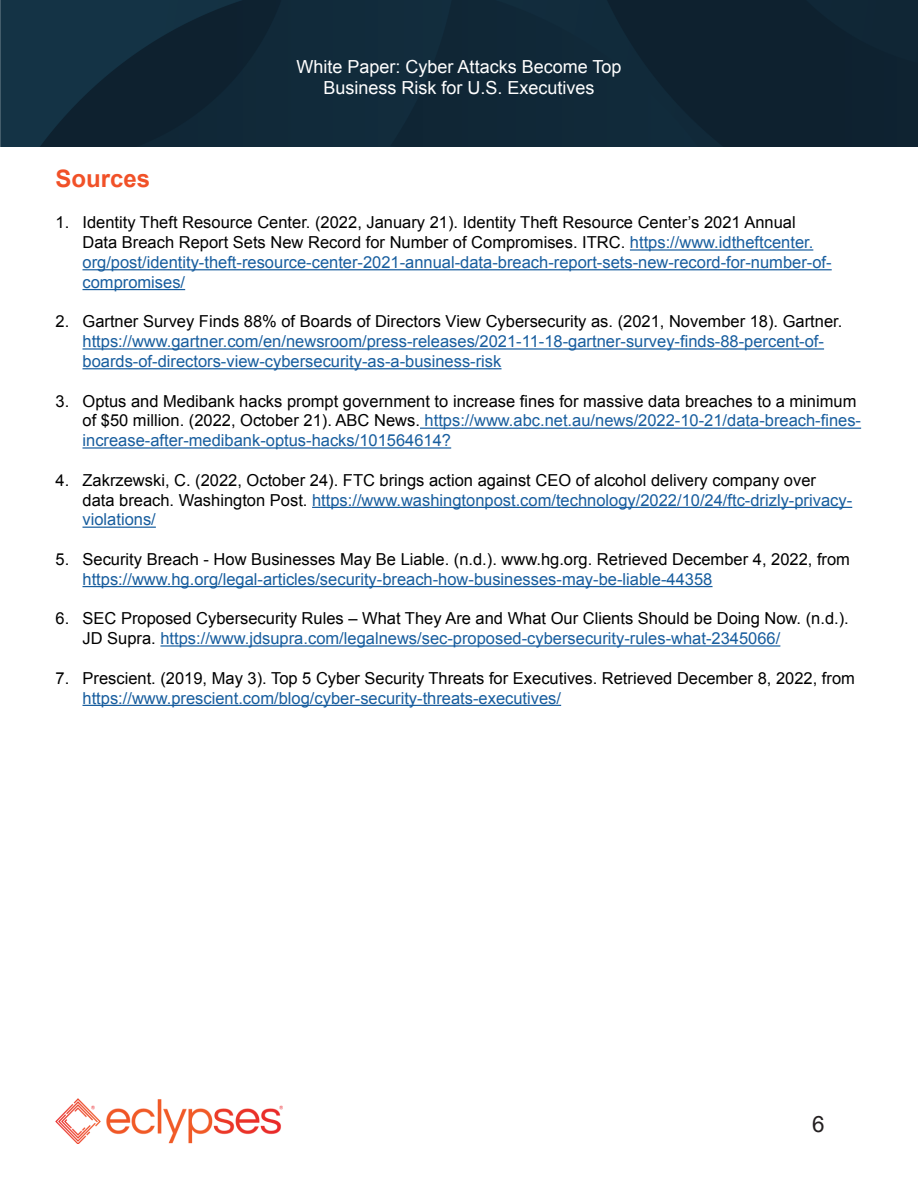
<style>
.page{position:relative;width:918px;height:1188px;background:#fff}
.page>*{position:absolute;margin:0;border:0;box-sizing:border-box;transform-origin:0 0}
.t1{font:700 24px "Arial";color:#f15128}
.t2{font:22.5px "Arial";color:#231f20}
.t3{font:18px/21.6px "Arial";color:#fff;text-align:center}
.t4{font:16.5px/19.8px "Arial";color:#000}
.t5{font:16.5px/19.8px "Arial";color:#175d9e}
.s1{color:#175d9e}
.s2{color:#000}
</style>
<div class="page">
<img style="left:0;top:0;width:918px;height:147px">
<hr style="left:630px;top:249px;width:183px;height:2px;background:#175d9e">
<hr style="left:82px;top:269px;width:750px;height:1px;background:#175d9e">
<hr style="left:82px;top:289px;width:103px;height:1px;background:#175d9e">
<hr style="left:82px;top:348px;width:742px;height:2px;background:#175d9e">
<hr style="left:82px;top:368px;width:420px;height:1px;background:#175d9e">
<hr style="left:420px;top:428px;width:441px;height:1px;background:#175d9e">
<hr style="left:82px;top:447px;width:369px;height:2px;background:#175d9e">
<hr style="left:312px;top:507px;width:540px;height:1px;background:#175d9e">
<hr style="left:82px;top:527px;width:74px;height:1px;background:#175d9e">
<hr style="left:82px;top:586px;width:631px;height:1px;background:#175d9e">
<hr style="left:160px;top:645px;width:620px;height:2px;background:#175d9e">
<hr style="left:82px;top:705px;width:479px;height:1px;background:#175d9e">
<img style="left:56px;top:1098px;width:226px;height:46px">
<p class="t3" style="left:297px;top:56px;width:326px">White Paper: Cyber Attacks Become Top<br>Business Risk for U.S. Executives</p>
<p class="t1" style="left:56px;top:163px;width:96px">Sources</p>
<p class="t4" style="left:82px;top:213px;width:751px;text-indent:-27px">1. Identity Theft Resource Center. (2022, January 21). Identity Theft Resource Center’s 2021 Annual Data Breach Report Sets New Record for Number of Compromises. ITRC. <span class="s1">https://www.idtheftcenter. org/post/identity-theft-resource-center-2021-annual-data-breach-report-sets-new-record-for-number-of&shy;compromises/</span></p>
<p class="t5" style="left:82px;top:312px;width:761px;text-indent:-27px"><span class="s2">2. Gartner Survey Finds 88% of Boards of Directors View Cybersecurity as. (2021, November 18). Gartner. </span>https://www.gartner.com/en/newsroom/press-releases/2021-11-18-gartner-survey-finds-88-percent-of&shy;boards-of-directors-view-cybersecurity-as-a-business-risk</p>
<p class="t4" style="left:82px;top:391px;width:780px;text-indent:-27px">3. Optus and Medibank hacks prompt government to increase fines for massive data breaches to a minimum of $50 million. (2022, October 21). ABC News. <span class="s1">https://www.abc.net.au/news/2022-10-21/data-breach-fines&shy;increase-after-medibank-optus-hacks/101564614?</span></p>
<p class="t4" style="left:82px;top:470px;width:771px;text-indent:-27px">4. Zakrzewski, C. (2022, October 24). FTC brings action against CEO of alcohol delivery company over data breach. Washington Post. <span class="s1">https://www.washingtonpost.com/technology/2022/10/24/ftc-drizly-privacy&shy;violations/</span></p>
<p class="t4" style="left:82px;top:550px;width:769px;text-indent:-27px">5. Security Breach - How Businesses May Be Liable. (n.d.). www.hg.org. Retrieved December 4, 2022, from <span class="s1">https://www.hg.org/legal-articles/security-breach-how-businesses-may-be-liable-44358</span></p>
<p class="t4" style="left:82px;top:609px;width:768px;text-indent:-27px">6. SEC Proposed Cybersecurity Rules – What They Are and What Our Clients Should be Doing Now. (n.d.).<br>JD Supra. <span class="s1">https://www.jdsupra.com/legalnews/sec-proposed-cybersecurity-rules-what-2345066/</span></p>
<p class="t4" style="left:82px;top:668px;width:774px;text-indent:-27px">7. Prescient. (2019, May 3). Top 5 Cyber Security Threats for Executives. Retrieved December 8, 2022, from <span class="s1">https://www.prescient.com/blog/cyber-security-threats-executives/</span></p>
<p class="t2" style="left:812px;top:1109px;width:14px">6</p>
</div>
